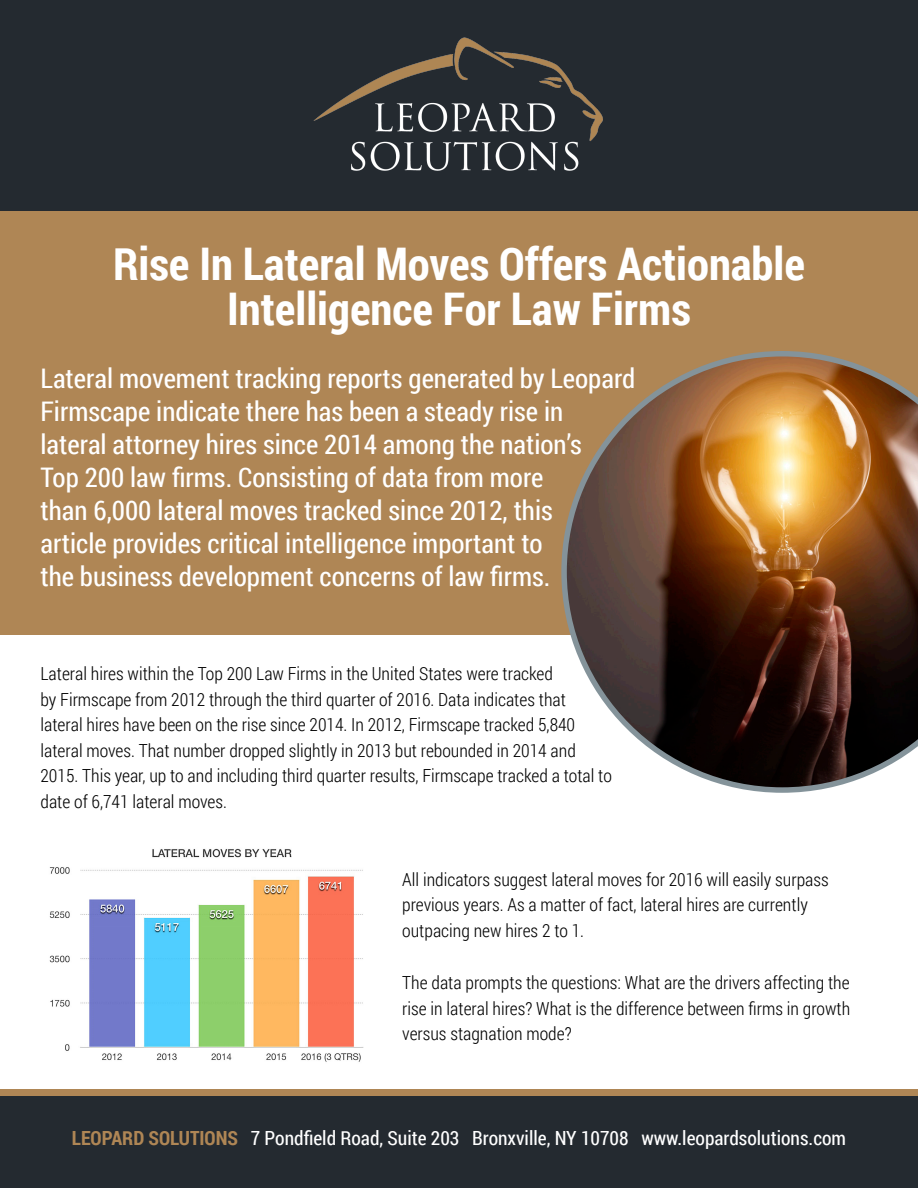
<style>
.page{position:relative;width:918px;height:1188px;background:#fff}
.page>*{position:absolute;margin:0;border:0;box-sizing:border-box;transform-origin:0 0}
.t1{font:700 45px/45px "Roboto Condensed";color:#fff;text-align:center}
.t2{font:27px/33px "Roboto Condensed";color:#fff}
.t3{font:19.5px "Roboto Condensed";color:#fff}
.t4{font:300 18px/25.5px "Roboto Condensed";color:#000}
.s1{font-weight:700;color:#af8655}
</style>
<div class="page">
<div style="left:0;top:1096px;width:918px;height:92px;background:#242a30"></div>
<div style="left:0;top:0;width:918px;height:211px;background:#242a30"></div>
<div style="left:0;top:211px;width:918px;height:7px;background:#af8655"></div>
<div style="left:0;top:1089px;width:918px;height:7px;background:#af8655"></div>
<img style="left:313px;top:37px;width:290px;height:134px">
<div style="left:0;top:213px;width:918px;height:421px;background:#af8655"></div>
<img style="left:49px;top:848px;width:315px;height:214px">
<img style="left:561px;top:351px;width:357px;height:442px">
<p class="t1" style="left:113px;top:240px;width:693px">Rise In Lateral Moves Offers Actionable<br>Intelligence For Law Firms</p>
<p class="t2" style="left:40px;top:361px;width:596px">Lateral movement tracking reports generated by Leopard Firmscape indicate there has been a steady rise in lateral attorney hires since 2014 among the nation’s<br>Top 200 law firms. Consisting of data from more<br>than 6,000 lateral moves tracked since 2012, this<br>article provides critical intelligence important to<br>the business development concerns of law firms.</p>
<p class="t4" style="left:40px;top:661px;width:573px">Lateral hires within the Top 200 Law Firms in the United States were tracked<br>by Firmscape from 2012 through the third quarter of 2016. Data indicates that lateral hires have been on the rise since 2014. In 2012, Firmscape tracked 5,840 lateral moves. That number dropped slightly in 2013 but rebounded in 2014 and 2015. This year, up to and including third quarter results, Firmscape tracked a total to date of 6,741 lateral moves.</p>
<p class="t4" style="left:402px;top:866px;width:428px">All indicators suggest lateral moves for 2016 will easily surpass previous years. As a matter of fact, lateral hires are currently outpacing new hires 2 to 1.</p>
<p class="t4" style="left:402px;top:970px;width:449px;text-align:justify">The data prompts the questions: What are the drivers affecting the rise in lateral hires? What is the difference between firms in growth versus stagnation mode?</p>
<p class="t3" style="left:72px;top:1124px;width:776px"><span class="s1">LEOPARD SOLUTIONS</span> 7 Pondfield Road, Suite 203 Bronxville, NY 10708 www.leopardsolutions.com</p>
</div>
